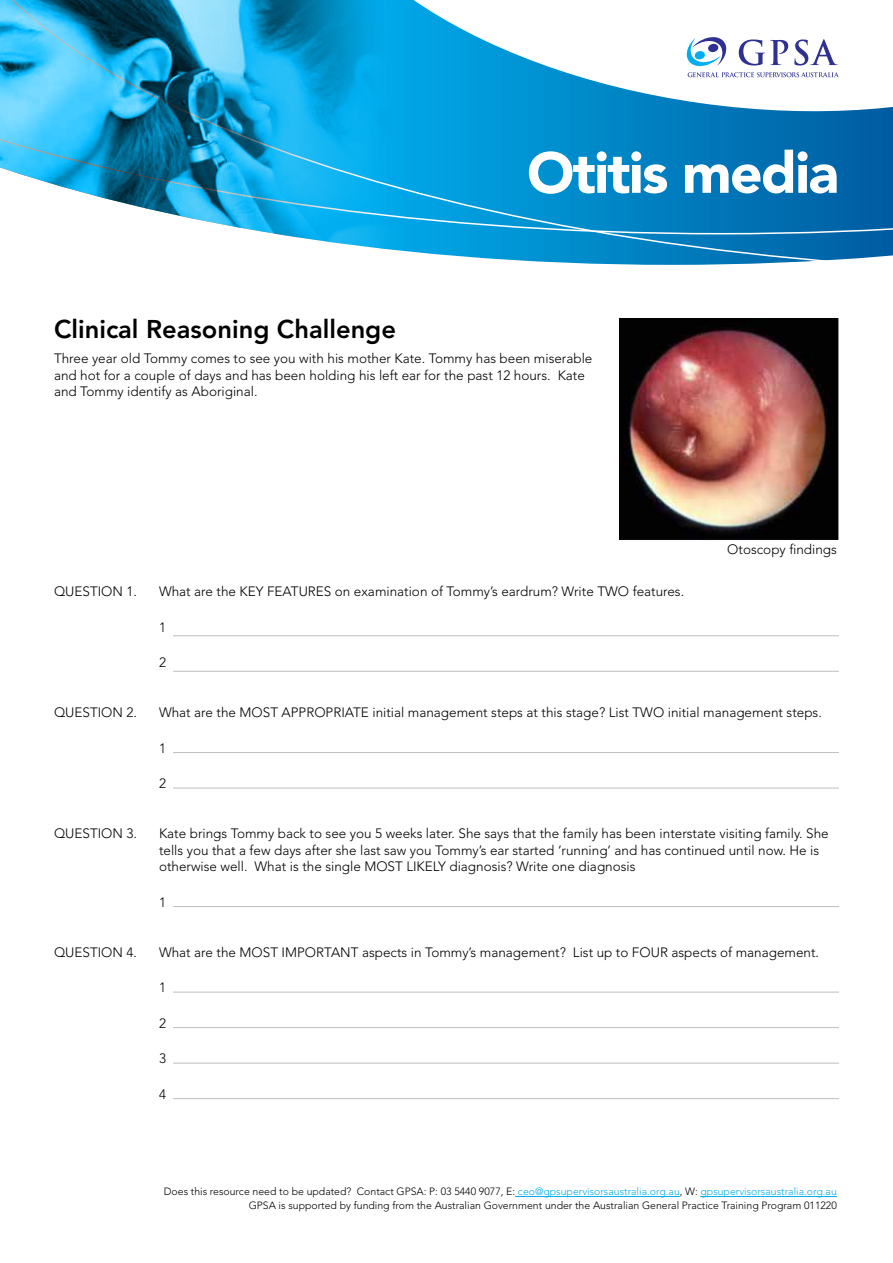
<style>
.page{position:relative;width:893px;height:1263px;background:#fff}
.page>*{position:absolute;margin:0;border:0;box-sizing:border-box;transform-origin:0 0}
.t1{font:900 57.15px "Avenir";letter-spacing:-.03em;color:#fff}
.t2{font:800 25.5px "Avenir";color:#000}
.t3{font:300 13.5px/16.5px "Avenir";color:#000}
.t4{font:300 10.5px/13.5px "Avenir";color:#000;text-align:right}
.s1{color:#00aeef}
.s2{font-family:"Avenir LT Std"}
</style>
<div class="page">
<svg style="left:493px;top:234px;width:400px;height:31px;background:#1e8ac4"></svg>
<svg style="left:493px;top:44px;width:400px;height:190px"></svg>
<img style="left:0;top:0;width:493px;height:259px">
<svg style="left:687px;top:37px;width:39px;height:29px"></svg>
<svg style="left:688px;top:72px;width:151px;height:5px"></svg>
<svg style="left:739px;top:39px;width:49px;height:27px"></svg>
<svg style="left:794px;top:39px;width:44px;height:27px"></svg>
<hr style="left:515px;top:1196px;width:165px;height:1px;background:#00aeef">
<hr style="left:700px;top:1196px;width:137px;height:1px;background:#00aeef">
<hr style="left:173px;top:635px;width:666px;height:1px;background:#bcbec0">
<hr style="left:173px;top:671px;width:666px;height:1px;background:#bcbec0">
<hr style="left:173px;top:752px;width:666px;height:1px;background:#bcbec0">
<hr style="left:173px;top:788px;width:666px;height:1px;background:#bcbec0">
<hr style="left:173px;top:906px;width:666px;height:1px;background:#bcbec0">
<hr style="left:173px;top:992px;width:666px;height:1px;background:#bcbec0">
<hr style="left:173px;top:1027px;width:666px;height:1px;background:#bcbec0">
<hr style="left:173px;top:1063px;width:666px;height:1px;background:#bcbec0">
<hr style="left:173px;top:1098px;width:666px;height:1px;background:#bcbec0">
<img style="left:620px;top:319px;width:219px;height:221px">
<h1 class="t1" style="left:527px;top:138px;width:314px">Otitis media</h1>
<h2 class="t2" style="left:54px;top:314px;width:343px">Clinical Reasoning Challenge</h2>
<p class="t3" style="left:54px;top:350px;width:540px">Three year old Tommy comes to see you with his mother Kate. Tommy has been miserable and hot for a couple of days and has been holding his left ear for the past 12 hours. Kate and Tommy identify as Aboriginal.</p>
<p class="t3" style="left:54px;top:583px;width:85px">QUESTION 1.</p>
<p class="t3" style="left:159px;top:583px;width:527px">What are the KEY FEATURES on examination of Tommy’s eardrum? Write TWO features.</p>
<p class="t3" style="left:159px;top:619px;width:9px">1</p>
<p class="t3" style="left:159px;top:654px;width:9px">2</p>
<p class="t3" style="left:727px;top:541px;width:111px">Otoscopy findings</p>
<p class="t3" style="left:54px;top:704px;width:85px">QUESTION 2.</p>
<p class="t3" style="left:159px;top:704px;width:664px">What are the MOST APPROPRIATE initial management steps at this stage? List TWO initial management steps.</p>
<p class="t3" style="left:159px;top:740px;width:9px">1</p>
<p class="t3" style="left:159px;top:775px;width:9px">2</p>
<p class="t3" style="left:54px;top:825px;width:85px">QUESTION 3.</p>
<p class="t3" style="left:159px;top:825px;width:671px">Kate brings Tommy back to see you 5 weeks later. She says that the family has been interstate visiting family. She tells you that a few days after she last saw you Tommy’s ear started ‘running’ and has continued until now. He is otherwise well. What is the single MOST LIKELY diagnosis? Write one diagnosis</p>
<p class="t3" style="left:159px;top:894px;width:9px">1</p>
<p class="t3" style="left:54px;top:944px;width:85px">QUESTION 4.</p>
<p class="t3" style="left:159px;top:944px;width:662px">What are the MOST IMPORTANT aspects in Tommy’s management? List up to FOUR aspects of management.</p>
<p class="t3" style="left:159px;top:979px;width:9px">1</p>
<p class="t3" style="left:159px;top:1015px;width:9px">2</p>
<p class="t3" style="left:159px;top:1050px;width:9px">3</p>
<p class="t3" style="left:159px;top:1086px;width:9px">4</p>
<p class="t4" style="left:164px;top:1185px;width:674px">Does this resource need to be updated? Contact GPSA: P: 03 5440 9077, E: <span class="s1">ceo@gpsupervisorsaustralia.org.au</span>, W: <span class="s1">gpsupervisorsaustralia.org.au<br></span>GPSA is supported by funding from the Australian Government under the Australian General Practice Training Program <span class="s2">011220</span></p>
</div>
